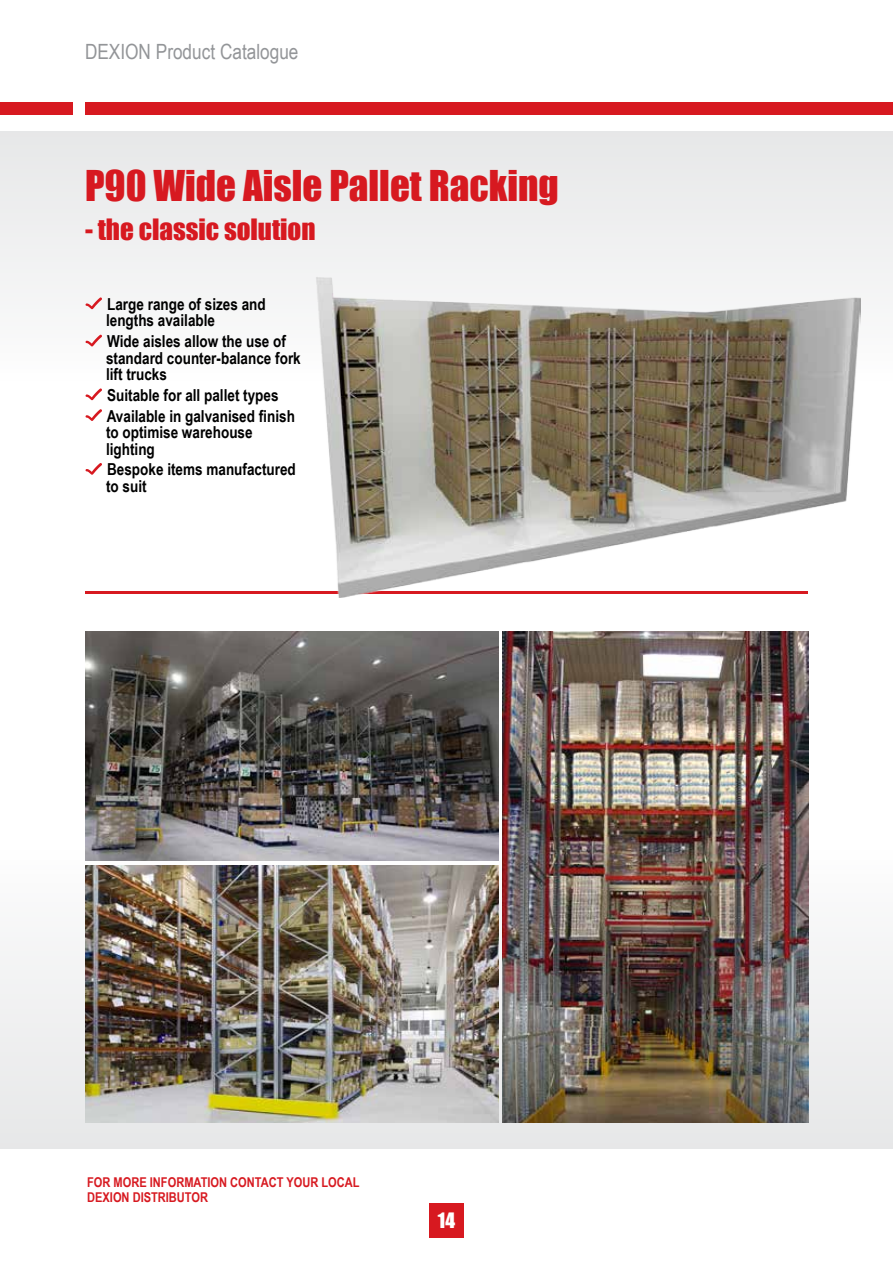
<style>
.page{position:relative;width:893px;height:1263px;background:#fff}
.page>*{position:absolute;margin:0;border:0;box-sizing:border-box;transform-origin:0 0}
.t1{font:39px "Impact";color:#d71920}
.t2{font:27px "Impact";color:#d71920}
.t3{font:21px "Arial Narrow";color:#939598}
.t4{font:19.5px "Impact";color:#fff}
.t5{font:700 16.5px/16.5px "Arial Narrow";color:#000}
.t6{font:700 13.5px/15px "Arial Narrow";color:#d71920}
</style>
<div class="page">
<div style="left:85px;top:102px;width:808px;height:13px;background:#d71920"></div>
<div style="left:0;top:102px;width:72px;height:13px;background:#d71920"></div>
<div style="left:429px;top:1203px;width:34px;height:34px;background:#d71920"></div>
<div style="left:0;top:846px;width:893px;height:302px;background:linear-gradient(to bottom,#faf8f8,#e4e6e7)"></div>
<div style="left:0;top:132px;width:893px;height:251px;background:linear-gradient(to right,#f1f2f2,#ececed)"></div>
<img style="left:503px;top:631px;width:305px;height:492px">
<img style="left:85px;top:631px;width:414px;height:230px">
<img style="left:85px;top:865px;width:414px;height:258px">
<svg style="left:85px;top:297px;width:18px;height:12px"></svg>
<svg style="left:85px;top:334px;width:18px;height:13px"></svg>
<svg style="left:85px;top:388px;width:17px;height:12px"></svg>
<svg style="left:85px;top:409px;width:17px;height:12px"></svg>
<svg style="left:85px;top:463px;width:17px;height:12px"></svg>
<hr style="left:85px;top:591px;width:723px;height:2px;background:#d71920">
<img style="left:315px;top:276px;width:545px;height:321px">
<p class="t3" style="left:85px;top:36px;width:215px">DEXION Product Catalogue</p>
<h1 class="t1" style="left:85px;top:155px;width:475px">P90 Wide Aisle Pallet Racking</h1>
<h2 class="t2" style="left:85px;top:208px;width:232px">- the classic solution</h2>
<p class="t5" style="left:106px;top:295px;width:161px">Large range of sizes and lengths available</p>
<p class="t5" style="left:106px;top:332px;width:196px">Wide aisles allow the use of standard counter-balance fork lift trucks</p>
<p class="t5" style="left:107px;top:384px;width:190px;line-height:20.7px">Suitable for all pallet types<br>Available in galvanised finish</p>
<p class="t5" style="left:106px;top:423px;width:148px">to optimise warehouse lighting</p>
<p class="t5" style="left:106px;top:460px;width:191px">Bespoke items manufactured to suit</p>
<p class="t6" style="left:87px;top:1174px;width:274px">FOR MORE INFORMATION CONTACT YOUR LOCAL<br>DEXION DISTRIBUTOR</p>
<p class="t4" style="left:438px;top:1205px;width:19px">14</p>
</div>
